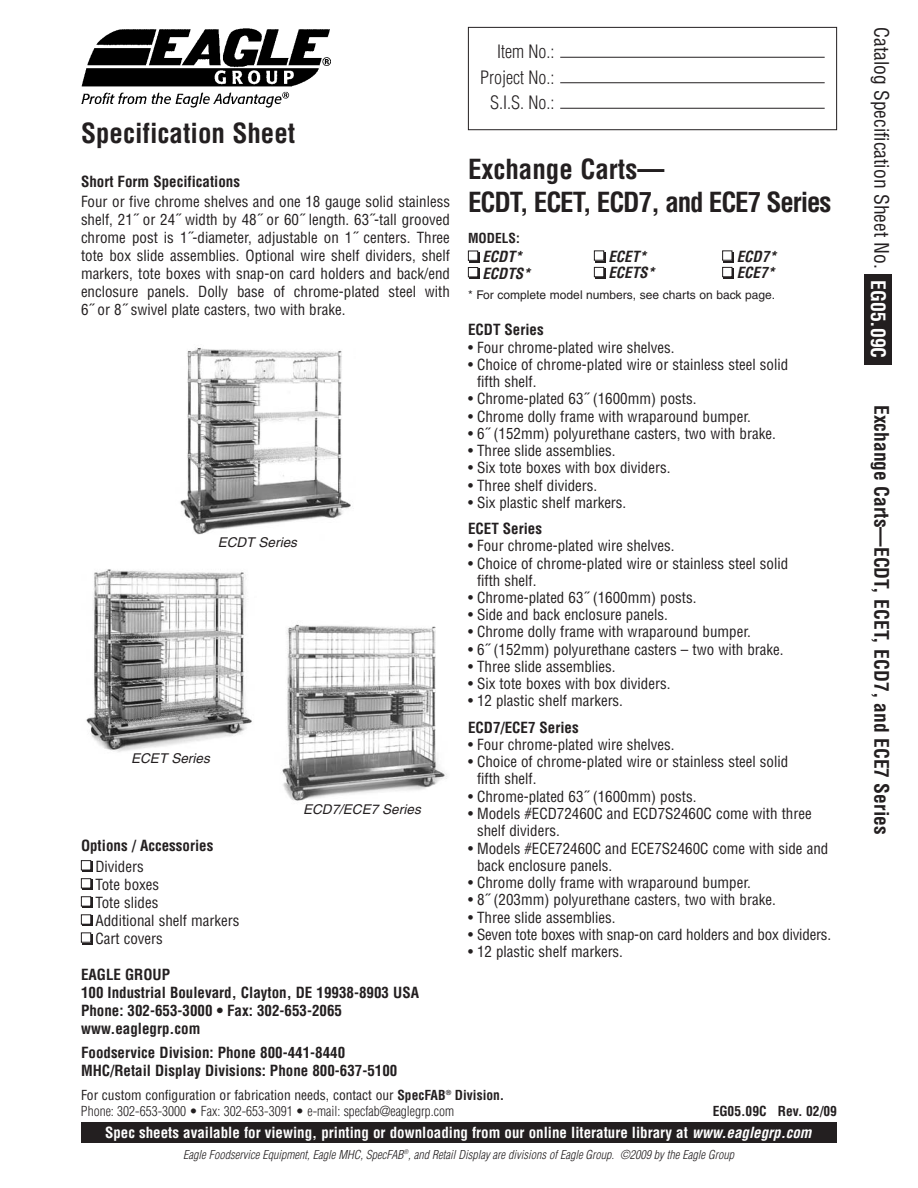
<style>
.page{position:relative;width:918px;height:1188px;background:#fff}
.page>*{position:absolute;margin:0;border:0;box-sizing:border-box;transform-origin:0 0}
.t1{font:700 condensed 27px/32.4px "Helvetica";letter-spacing:-.04em;color:#231f20}
.t2{font:700 condensed 27px "Helvetica";color:#231f20}
.t3{font:700 condensed 19.5px "Helvetica";color:#231f20}
.t4{font:condensed 19.5px "Helvetica";color:#231f20}
.t5{font:300 condensed 18px/25.5px "Helvetica";color:#231f20;text-align:right}
.t6{font:condensed 15px/18px "Helvetica";color:#231f20}
.t7{font:700 condensed 15px/18px "Helvetica";color:#231f20}
.t8{font:700 condensed 15px "Helvetica";color:#fff}
.t9{font:italic 700 condensed 15px/16.4px "Helvetica";color:#231f20}
.t10{font:300 condensed 13.5px/16.2px "Helvetica";color:#231f20}
.t11{font:italic 13.5px "Helvetica";color:#231f20}
.t12{font:700 condensed 13.5px "Helvetica";color:#231f20}
.t13{font:italic 300 condensed 12px "Helvetica";color:#231f20}
.t14{font:12px "Helvetica";color:#231f20}
.s1{font-weight:400}
.s2{font-weight:700}
.s3{font-style:italic}
.s4{font-weight:700;color:#fff}
</style>
<div class="page">
<img style="left:180px;top:348px;width:171px;height:187px">
<img style="left:86px;top:569px;width:166px;height:183px">
<img style="left:282px;top:624px;width:165px;height:177px">
<div style="left:864px;top:274px;width:28px;height:90px;background:#231f20"></div>
<div style="left:468px;top:27px;width:369px;height:103px;border:1px solid #231f20"></div>
<hr style="left:560px;top:82px;width:265px;height:1px;background:#231f20">
<hr style="left:560px;top:57px;width:265px;height:1px;background:#231f20">
<hr style="left:560px;top:108px;width:265px;height:1px;background:#231f20">
<img style="left:81px;top:28px;width:250px;height:79px">
<div style="left:81px;top:1122px;width:756px;height:21px;background:#231f20"></div>
<div style="left:470px;top:252px;width:10px;height:10px;background:#231f20"></div>
<div style="left:468px;top:251px;width:10px;height:9px;background:#fff"></div>
<div style="left:468px;top:251px;width:10px;height:10px;border:1px solid #231f20"></div>
<div style="left:470px;top:269px;width:10px;height:10px;background:#231f20"></div>
<div style="left:468px;top:268px;width:10px;height:9px;background:#fff"></div>
<div style="left:468px;top:267px;width:10px;height:10px;border:1px solid #231f20"></div>
<div style="left:82px;top:862px;width:11px;height:10px;background:#231f20"></div>
<div style="left:81px;top:861px;width:10px;height:9px;background:#fff"></div>
<div style="left:81px;top:860px;width:10px;height:10px;border:1px solid #231f20"></div>
<div style="left:82px;top:880px;width:11px;height:10px;background:#231f20"></div>
<div style="left:81px;top:879px;width:10px;height:9px;background:#fff"></div>
<div style="left:81px;top:878px;width:10px;height:10px;border:1px solid #231f20"></div>
<div style="left:82px;top:898px;width:11px;height:10px;background:#231f20"></div>
<div style="left:81px;top:897px;width:10px;height:9px;background:#fff"></div>
<div style="left:81px;top:896px;width:10px;height:10px;border:1px solid #231f20"></div>
<div style="left:596px;top:252px;width:10px;height:10px;background:#231f20"></div>
<div style="left:594px;top:251px;width:10px;height:9px;background:#fff"></div>
<div style="left:594px;top:250px;width:10px;height:11px;border:1px solid #231f20"></div>
<div style="left:596px;top:269px;width:10px;height:10px;background:#231f20"></div>
<div style="left:594px;top:267px;width:10px;height:10px;background:#fff"></div>
<div style="left:594px;top:267px;width:10px;height:10px;border:1px solid #231f20"></div>
<div style="left:724px;top:252px;width:10px;height:10px;background:#231f20"></div>
<div style="left:723px;top:251px;width:9px;height:9px;background:#fff"></div>
<div style="left:722px;top:250px;width:10px;height:11px;border:1px solid #231f20"></div>
<div style="left:724px;top:269px;width:10px;height:10px;background:#231f20"></div>
<div style="left:723px;top:267px;width:9px;height:10px;background:#fff"></div>
<div style="left:722px;top:267px;width:10px;height:10px;border:1px solid #231f20"></div>
<div style="left:82px;top:916px;width:11px;height:10px;background:#231f20"></div>
<div style="left:81px;top:915px;width:10px;height:9px;background:#fff"></div>
<div style="left:81px;top:914px;width:10px;height:11px;border:1px solid #231f20"></div>
<div style="left:82px;top:934px;width:11px;height:10px;background:#231f20"></div>
<div style="left:81px;top:933px;width:10px;height:9px;background:#fff"></div>
<div style="left:81px;top:932px;width:10px;height:11px;border:1px solid #231f20"></div>
<h1 class="t2" style="left:81px;top:118px;width:216px">Specification Sheet</h1>
<p class="t7" style="left:81px;top:173px;width:161px">Short Form Specifications</p>
<p class="t6" style="left:81px;top:193px;width:371px;text-align:justify">Four or five chrome shelves and one 18 gauge solid stainless shelf, 21˝ or 24˝ width by 48˝ or 60˝ length. 63˝-tall grooved chrome post is 1˝-diameter, adjustable on 1˝ centers. Three tote box slide assemblies. Optional wire shelf dividers, shelf markers, tote boxes with snap-on card holders and back/end enclosure panels. Dolly base of chrome-plated steel with 6˝ or 8˝ swivel plate casters, two with brake.</p>
<p class="t11" style="left:218px;top:538px;width:81px">ECDT Series</p>
<p class="t11" style="left:131px;top:754px;width:80px">ECET Series</p>
<p class="t11" style="left:303px;top:804px;width:119px">ECD7/ECE7 Series</p>
<p class="t7" style="left:81px;top:837px;width:134px">Options / Accessories</p>
<p class="t6" style="left:95px;top:858px;width:146px">Dividers<br>Tote boxes<br>Tote slides<br>Additional shelf markers<br>Cart covers</p>
<p class="t7" style="left:81px;top:965px;width:340px">EAGLE GROUP<br>100 Industrial Boulevard, Clayton, DE 19938-8903 USA<br>Phone: 302-653-3000 • Fax: 302-653-2065 www.eaglegrp.com</p>
<p class="t7" style="left:81px;top:1044px;width:318px">Foodservice Division: Phone 800-441-8440<br>MHC/Retail Display Divisions: Phone 800-637-5100</p>
<p class="t5" style="left:480px;top:39px;width:76px">Item No.:<br>Project No.:<br>S.I.S. No.:</p>
<h1 class="t1" style="left:468px;top:154px;width:365px">Exchange Carts—<br>ECDT, ECET, ECD7, and ECE7 Series</h1>
<p class="t12" style="left:468px;top:231px;width:53px">MODELS:</p>
<p class="t9" style="left:482px;top:249px;width:50px">ECDT*<br>ECDTS*</p>
<p class="t9" style="left:608px;top:249px;width:48px">ECET*<br>ECETS*</p>
<p class="t9" style="left:737px;top:249px;width:42px">ECD7*<br>ECE7*</p>
<p class="t14" style="left:468px;top:291px;width:309px">* For complete model numbers, see charts on back page.</p>
<p class="t7" style="left:468px;top:321px;width:77px">ECDT Series</p>
<p class="t6" style="left:468px;top:338px;width:208px">• Four chrome-plated wire shelves.</p>
<p class="t6" style="left:477px;top:356px;width:313px;line-height:17.2px;text-indent:-9px">• Choice of chrome-plated wire or stainless steel solid fifth shelf.</p>
<p class="t6" style="left:468px;top:390px;width:230px">• Chrome-plated 63˝ (1600mm) posts.</p>
<p class="t6" style="left:468px;top:407px;width:285px">• Chrome dolly frame with wraparound bumper.</p>
<p class="t6" style="left:468px;top:425px;width:309px">• 6˝ (152mm) polyurethane casters, two with brake.</p>
<p class="t6" style="left:468px;top:442px;width:149px">• Three slide assemblies.</p>
<p class="t6" style="left:468px;top:459px;width:204px">• Six tote boxes with box dividers.</p>
<p class="t6" style="left:468px;top:476px;width:131px">• Three shelf dividers.</p>
<p class="t6" style="left:468px;top:494px;width:160px">• Six plastic shelf markers.</p>
<p class="t7" style="left:468px;top:520px;width:76px">ECET Series</p>
<p class="t6" style="left:468px;top:537px;width:208px">• Four chrome-plated wire shelves.</p>
<p class="t6" style="left:477px;top:555px;width:313px;line-height:17.2px;text-indent:-9px">• Choice of chrome-plated wire or stainless steel solid fifth shelf.</p>
<p class="t6" style="left:468px;top:589px;width:230px">• Chrome-plated 63˝ (1600mm) posts.</p>
<p class="t6" style="left:468px;top:606px;width:201px">• Side and back enclosure panels.</p>
<p class="t6" style="left:468px;top:623px;width:285px">• Chrome dolly frame with wraparound bumper.</p>
<p class="t6" style="left:468px;top:641px;width:317px">• 6˝ (152mm) polyurethane casters – two with brake.</p>
<p class="t6" style="left:468px;top:658px;width:149px">• Three slide assemblies.</p>
<p class="t6" style="left:468px;top:675px;width:204px">• Six tote boxes with box dividers.</p>
<p class="t6" style="left:468px;top:692px;width:157px">• 12 plastic shelf markers.</p>
<p class="t7" style="left:468px;top:719px;width:112px">ECD7/ECE7 Series</p>
<p class="t6" style="left:468px;top:736px;width:208px">• Four chrome-plated wire shelves.</p>
<p class="t6" style="left:477px;top:753px;width:313px;line-height:17.2px;text-indent:-9px">• Choice of chrome-plated wire or stainless steel solid fifth shelf.</p>
<p class="t6" style="left:468px;top:788px;width:230px">• Chrome-plated 63˝ (1600mm) posts.</p>
<p class="t6" style="left:477px;top:805px;width:336px;line-height:17.2px;text-indent:-9px">• Models #ECD72460C and ECD7S2460C come with three shelf dividers.</p>
<p class="t6" style="left:477px;top:840px;width:353px;line-height:17.2px;text-indent:-9px">• Models #ECE72460C and ECE7S2460C come with side and back enclosure panels.</p>
<p class="t6" style="left:468px;top:874px;width:285px">• Chrome dolly frame with wraparound bumper.</p>
<p class="t6" style="left:468px;top:891px;width:309px">• 8˝ (203mm) polyurethane casters, two with brake.</p>
<p class="t6" style="left:468px;top:908px;width:149px">• Three slide assemblies.</p>
<p class="t6" style="left:468px;top:926px;width:365px">• Seven tote boxes with snap-on card holders and box dividers.</p>
<p class="t6" style="left:468px;top:943px;width:157px">• 12 plastic shelf markers.</p>
<p class="t10" style="left:81px;top:1087px;width:425px"><span class="s1">For custom configuration or fabrication needs, contact our</span> <span class="s2">SpecFAB</span><sup>®</sup> <span class="s2">Division.<br></span>Phone: 302-653-3000 • Fax: 302-653-3091 • e-mail: specfab@eaglegrp.com</p>
<p class="t12" style="left:713px;top:1103px;width:126px">EG05.09C Rev. 02/09</p>
<p class="t8" style="left:105px;top:1124px;width:708px">Spec sheets available for viewing, printing or downloading from our online literature library at <span class="s3">www.eaglegrp.com</span></p>
<p class="t13" style="left:183px;top:1148px;width:552px">Eagle Foodservice Equipment, Eagle MHC, SpecFAB<sup>®</sup>, and Retail Display are divisions of Eagle Group. ©2009 by the Eagle Group</p>
<h2 class="t4" style="left:893px;top:27px;width:333px;rotate:90deg">Catalog Specification Sheet No. <span class="s4">EG05.09C</span></h2>
<h2 class="t3" style="left:893px;top:405px;width:431px;rotate:90deg">Exchange Carts—ECDT, ECET, ECD7, and ECE7 Series</h2>
</div>
